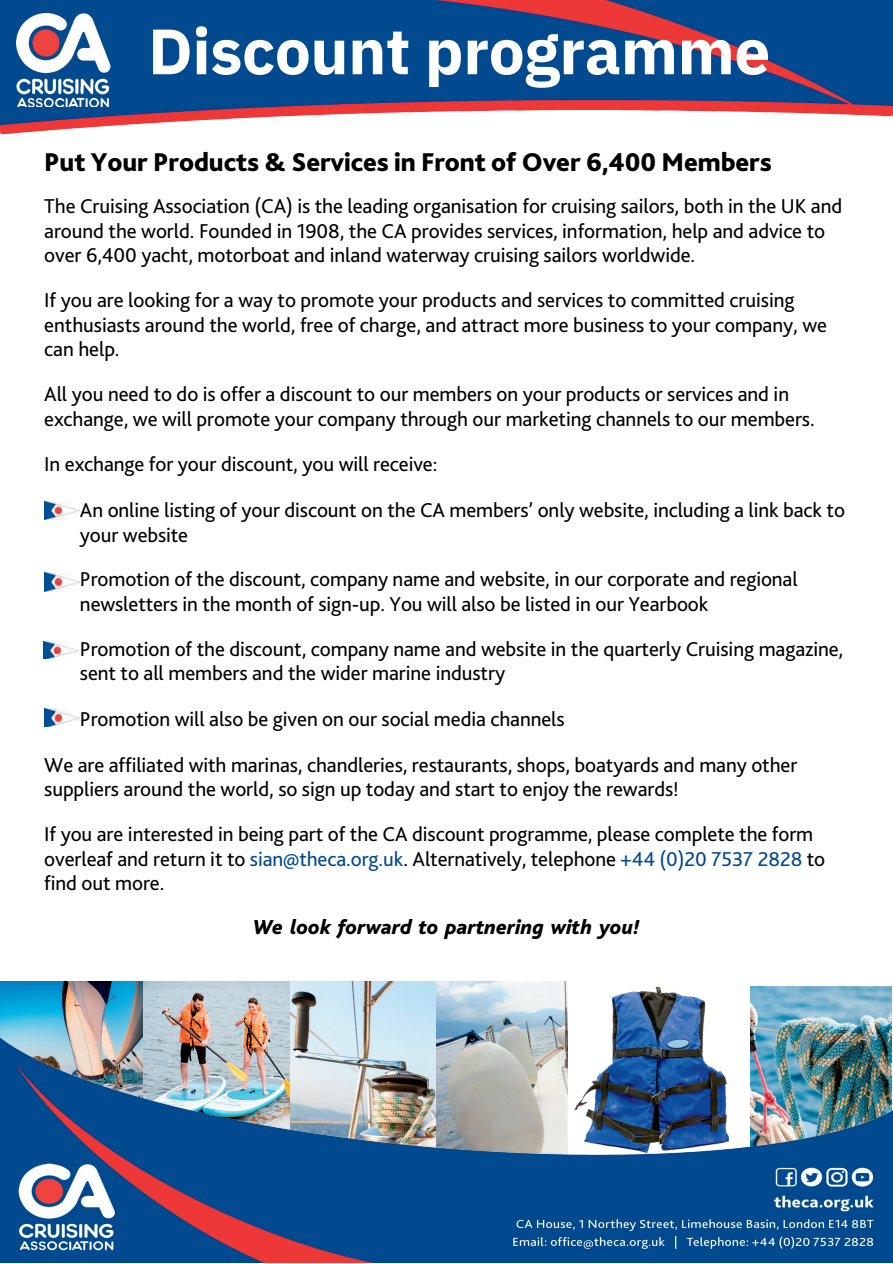
<style>
.page{position:relative;width:893px;height:1264px;background:#fff}
.page>*{position:absolute;margin:0;border:0;box-sizing:border-box;transform-origin:0 0}
.t1{font:700 63.9px "IBM Plex Sans";letter-spacing:-.005em;color:#fff}
.t2{font:800 26.85px "Bliss";letter-spacing:-.005em;color:#000}
.t3{font:italic 800 21.15px "Bliss";color:#000}
.t4{font:21px/24.8px "Bliss";letter-spacing:-.005em;color:#000}
.s1{color:#01498e}
</style>
<div class="page">
<img style="left:0;top:0;width:892px;height:135px">
<img style="left:17px;top:13px;width:95px;height:94px">
<img style="left:0;top:981px;width:892px;height:281px">
<img style="left:44px;top:709px;width:35px;height:17px">
<img style="left:44px;top:641px;width:35px;height:18px">
<img style="left:44px;top:573px;width:35px;height:18px">
<img style="left:44px;top:501px;width:35px;height:18px">
<h1 class="t1" style="left:148px;top:9px;width:623px">Discount programme</h1>
<p class="t2" style="left:44px;top:145px;width:729px">Put Your Products &amp; Services in Front of Over 6,400 Members</p>
<p class="t4" style="left:44px;top:193px;width:799px">The Cruising Association (CA) is the leading organisation for cruising sailors, both in the UK and around the world. Founded in 1908, the CA provides services, information, help and advice to over 6,400 yacht, motorboat and inland waterway cruising sailors worldwide.</p>
<p class="t4" style="left:44px;top:287px;width:784px">If you are looking for a way to promote your products and services to committed cruising enthusiasts around the world, free of charge, and attract more business to your company, we can help.</p>
<p class="t4" style="left:44px;top:381px;width:771px">All you need to do is offer a discount to our members on your products or services and in exchange, we will promote your company through our marketing channels to our members.</p>
<p class="t4" style="left:44px;top:451px;width:394px">In exchange for your discount, you will receive:</p>
<p class="t4" style="left:80px;top:497px;width:766px">An online listing of your discount on the CA members’ only website, including a link back to your website</p>
<p class="t4" style="left:80px;top:566px;width:719px">Promotion of the discount, company name and website, in our corporate and regional newsletters in the month of sign-up. You will also be listed in our Yearbook</p>
<p class="t4" style="left:80px;top:635px;width:764px">Promotion of the discount, company name and website in the quarterly Cruising magazine, sent to all members and the wider marine industry</p>
<p class="t4" style="left:80px;top:705px;width:486px">Promotion will also be given on our social media channels</p>
<p class="t4" style="left:44px;top:751px;width:754px">We are affiliated with marinas, chandleries, restaurants, shops, boatyards and many other suppliers around the world, so sign up today and start to enjoy the rewards!</p>
<p class="t4" style="left:44px;top:821px;width:782px">If you are interested in being part of the CA discount programme, please complete the form overleaf and return it to <span class="s1">sian@theca.org.uk</span>. Alternatively, telephone <span class="s1">+44 (0)20 7537 2828</span> to find out more.</p>
<p class="t3" style="left:253px;top:914px;width:388px">We look forward to partnering with you!</p>
</div>
